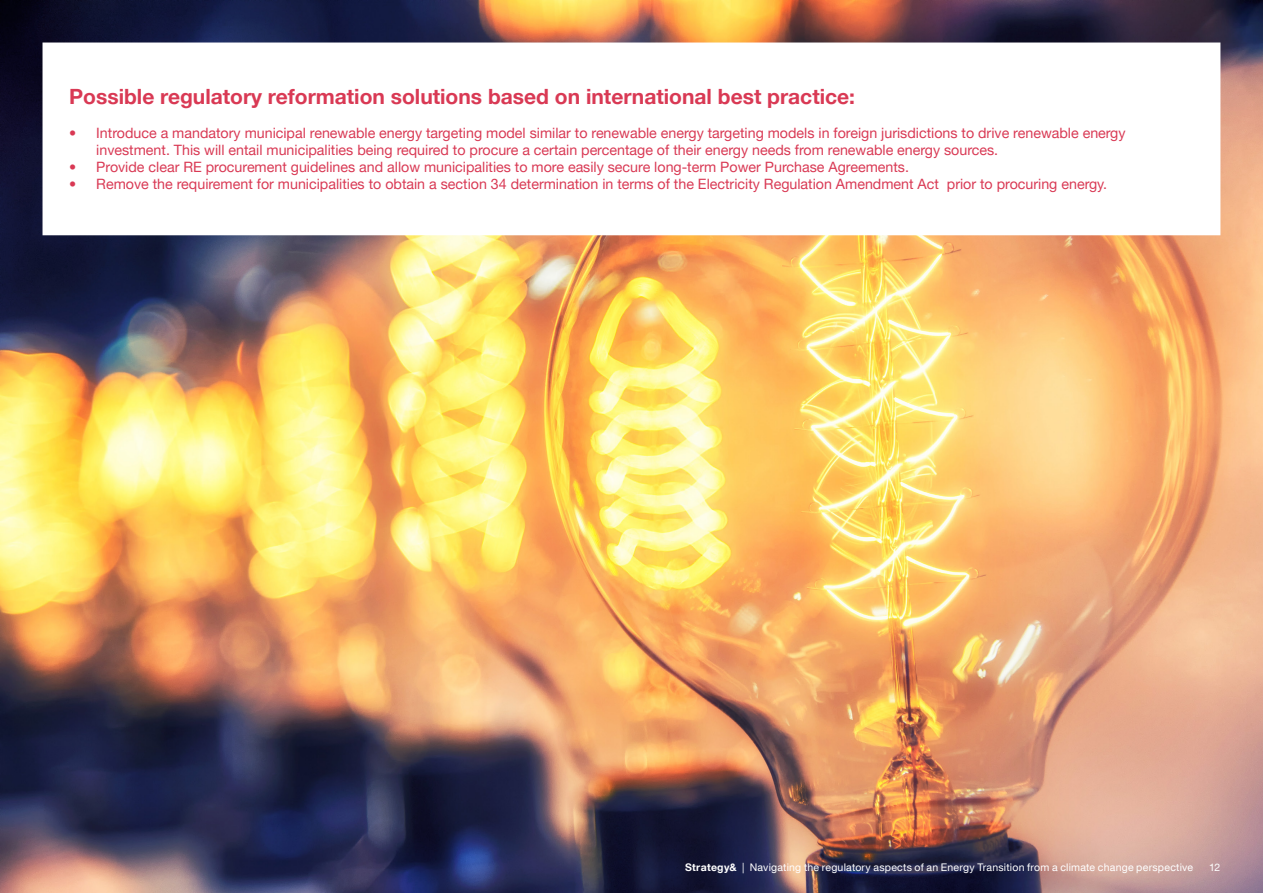
<style>
.page{position:relative;width:1263px;height:893px;background:#fff}
.page>*{position:absolute;margin:0;border:0;box-sizing:border-box;transform-origin:0 0}
.Sub-heading_A{font:700 21px "Helvetica Neue LT Pro";color:#d93954}
.t1{font:14.25px/17.1px "Helvetica Neue LT Pro";color:#d93954}
.Page_Title_Footer{font:10.5px "Helvetica Neue LT Com";letter-spacing:.02em;color:#fff}
.s1{font-weight:700}
</style>
<div class="page">
<img style="left:0;top:0;width:1263px;height:893px">
<div style="left:43px;top:43px;width:1177px;height:192px;background:#fff"></div>
<p class="Sub-heading_A" style="left:69px;top:83px;width:787px">Possible regulatory reformation solutions based on international best practice:</p>
<p class="t1" style="left:96px;top:124px;width:1031px;text-indent:-27px">• Introduce a mandatory municipal renewable energy targeting model similar to renewable energy targeting models in foreign jurisdictions to drive renewable energy investment. This will entail municipalities being required to procure a certain percentage of their energy needs from renewable energy sources.</p>
<p class="t1" style="left:69px;top:158px;width:841px">• Provide clear RE procurement guidelines and allow municipalities to more easily secure long-term Power Purchase Agreements.</p>
<p class="t1" style="left:69px;top:175px;width:1039px">• Remove the requirement for municipalities to obtain a section 34 determination in terms of the Electricity Regulation Amendment Act prior to procuring energy.</p>
<p class="Page_Title_Footer" style="left:685px;top:860px;width:509px"><span class="s1">Strategy&amp;</span> | Navigating the regulatory aspects of an Energy Transition from a climate change perspective</p>
<p class="Page_Title_Footer" style="left:1209px;top:860px;width:13px">12</p>
</div>
